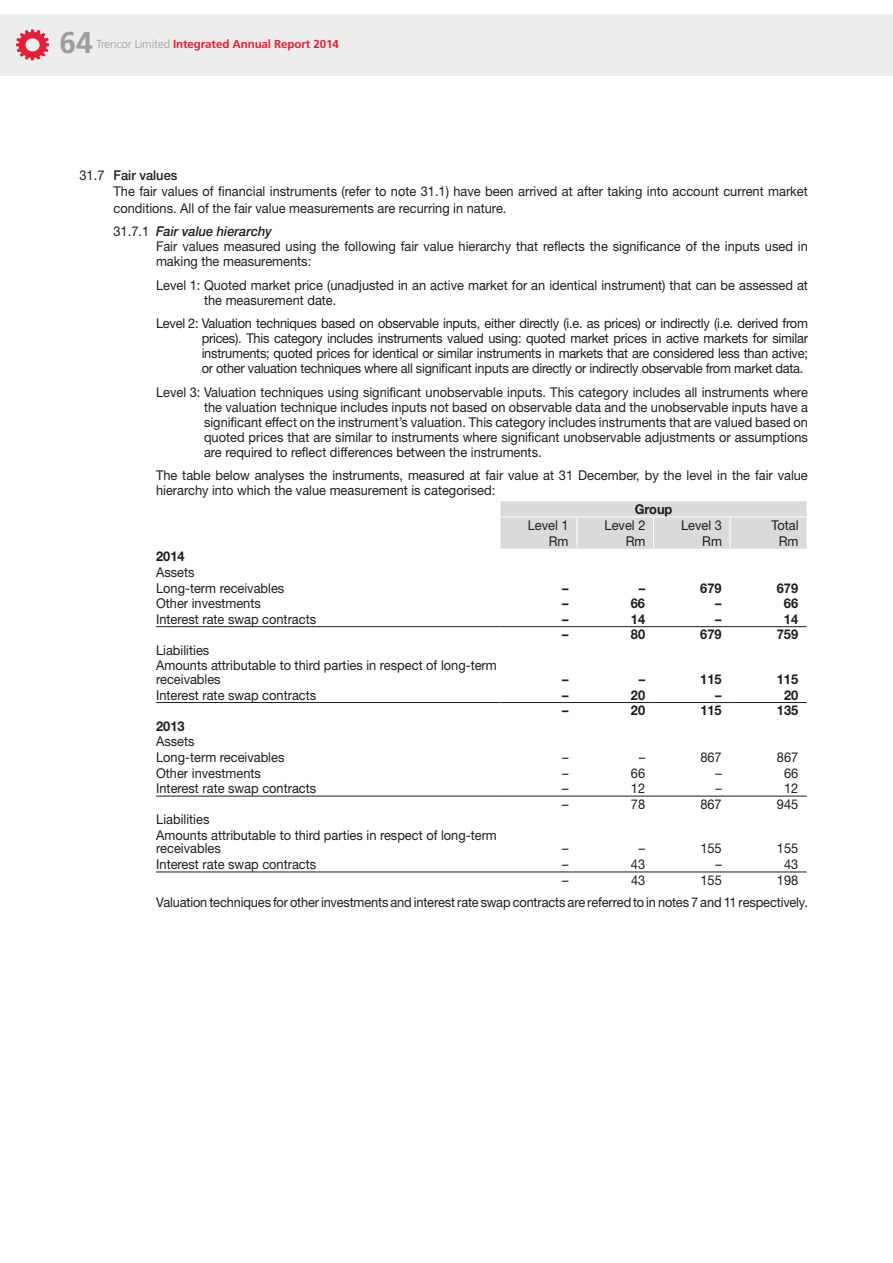
<style>
.page{position:relative;width:893px;height:1263px;background:#fff}
.page>*{position:absolute;margin:0;border:0;box-sizing:border-box;transform-origin:0 0}
.t1{font:700 30px "Frutiger LT Std";color:#9d9d9c}
.t2{font:13.5px/15px "Helvetica Neue LT Std";color:#1d1d1b;scale:.95 1}
.t3{font:700 13.5px "Helvetica Neue LT Std";color:#1d1d1b;scale:.95 1}
.t4{font:700 11.55px "Frutiger LT Std";letter-spacing:-.01em;color:#e42036}
.s1{font-weight:300;color:#9d9d9c}
.s2{font-weight:500}
.s3{font-weight:500;font-style:italic}
</style>
<div class="page">
<div style="left:0;top:14px;width:893px;height:62px;background:#ededed"></div>
<svg style="left:16px;top:29px;width:33px;height:31px"></svg>
<svg style="left:500px;top:501px;width:307px;height:48px;background:#dadada"></svg>
<hr style="left:500px;top:516px;width:77px;height:1px;background:#fff">
<hr style="left:577px;top:516px;width:77px;height:1px;background:#fff">
<hr style="left:577px;top:517px;width:1px;height:32px;background:#fff">
<hr style="left:654px;top:516px;width:76px;height:1px;background:#fff">
<hr style="left:653px;top:517px;width:1px;height:32px;background:#fff">
<hr style="left:730px;top:516px;width:77px;height:1px;background:#fff">
<hr style="left:730px;top:517px;width:1px;height:32px;background:#fff">
<hr style="left:156px;top:626px;width:344px;height:1px;background:#1d1d1b">
<hr style="left:500px;top:626px;width:77px;height:1px;background:#1d1d1b">
<hr style="left:577px;top:626px;width:77px;height:1px;background:#1d1d1b">
<hr style="left:654px;top:626px;width:76px;height:1px;background:#1d1d1b">
<hr style="left:730px;top:626px;width:77px;height:1px;background:#1d1d1b">
<hr style="left:156px;top:702px;width:344px;height:1px;background:#1d1d1b">
<hr style="left:500px;top:702px;width:77px;height:1px;background:#1d1d1b">
<hr style="left:577px;top:702px;width:77px;height:1px;background:#1d1d1b">
<hr style="left:654px;top:702px;width:76px;height:1px;background:#1d1d1b">
<hr style="left:730px;top:702px;width:77px;height:1px;background:#1d1d1b">
<hr style="left:156px;top:796px;width:344px;height:1px;background:#1d1d1b">
<hr style="left:500px;top:796px;width:77px;height:1px;background:#1d1d1b">
<hr style="left:577px;top:796px;width:77px;height:1px;background:#1d1d1b">
<hr style="left:654px;top:796px;width:76px;height:1px;background:#1d1d1b">
<hr style="left:730px;top:796px;width:77px;height:1px;background:#1d1d1b">
<hr style="left:156px;top:871px;width:344px;height:1px;background:#1d1d1b">
<hr style="left:500px;top:871px;width:77px;height:1px;background:#1d1d1b">
<hr style="left:577px;top:871px;width:77px;height:1px;background:#1d1d1b">
<hr style="left:654px;top:871px;width:76px;height:1px;background:#1d1d1b">
<hr style="left:730px;top:871px;width:77px;height:1px;background:#1d1d1b">
<h1 class="t1" style="left:60px;top:25px;width:35px">64</h1>
<p class="t4" style="left:96px;top:38px;width:244px"><span class="s1">Trencor Limited</span> Integrated Annual Report 2014</p>
<p class="t2" style="left:114px;top:166px;width:732px;line-height:16.5px;text-indent:-34px">31.7 <span class="s2">Fair values<br></span>The fair values of financial instruments (refer to note 31.1) have been arrived at after taking into account current market conditions. All of the fair value measurements are recurring in nature.</p>
<p class="t2" style="left:156px;top:224px;width:688px;text-indent:-43px">31.7.1 <span class="s3">Fair value hierarchy<br></span>Fair values measured using the following fair value hierarchy that reflects the significance of the inputs used in making the measurements:</p>
<p class="t2" style="left:204px;top:277px;width:637px;text-indent:-48px">Level 1: Quoted market price (unadjusted in an active market for an identical instrument) that can be assessed at the measurement date.</p>
<p class="t2" style="left:202px;top:316px;width:640px;text-align:justify;text-indent:-46px">Level 2: Valuation techniques based on observable inputs, either directly (i.e. as prices) or indirectly (i.e. derived from prices). This category includes instruments valued using: quoted market prices in active markets for similar instruments; quoted prices for identical or similar instruments in markets that are considered less than active; or other valuation techniques where all significant inputs are directly or indirectly observable from market data.</p>
<p class="t2" style="left:204px;top:384px;width:637px;text-align:justify;text-indent:-48px">Level 3: Valuation techniques using significant unobservable inputs. This category includes all instruments where the valuation technique includes inputs not based on observable data and the unobservable inputs have a significant effect on the instrument’s valuation. This category includes instruments that are valued based on quoted prices that are similar to instruments where significant unobservable adjustments or assumptions are required to reflect differences between the instruments.</p>
<p class="t2" style="left:156px;top:468px;width:688px">The table below analyses the instruments, measured at fair value at 31 December, by the level in the fair value hierarchy into which the value measurement is categorised:</p>
<p class="t3" style="left:635px;top:501px;width:41px">Group</p>
<p class="t2" style="left:528px;top:516px;width:45px;line-height:16.2px;text-align:right">Level 1<br>Rm</p>
<p class="t2" style="left:605px;top:516px;width:45px;line-height:16.2px;text-align:right">Level 2<br>Rm</p>
<p class="t2" style="left:681px;top:516px;width:45px;line-height:16.2px;text-align:right">Level 3<br>Rm</p>
<p class="t2" style="left:771px;top:516px;width:30px;line-height:16.2px;text-align:center">Total<br>Rm</p>
<p class="t3" style="left:156px;top:548px;width:32px">2014</p>
<p class="t2" style="left:156px;top:564px;width:137px;line-height:15.6px">Assets<br>Long-term receivables</p>
<p class="t3" style="left:562px;top:579px;width:8px">–</p>
<p class="t3" style="left:639px;top:579px;width:8px">–</p>
<p class="t3" style="left:700px;top:579px;width:24px">679</p>
<p class="t3" style="left:777px;top:579px;width:24px">679</p>
<p class="t2" style="left:156px;top:596px;width:112px">Other investments</p>
<p class="t3" style="left:562px;top:595px;width:8px">–</p>
<p class="t3" style="left:631px;top:595px;width:17px">66</p>
<p class="t3" style="left:715px;top:595px;width:8px">–</p>
<p class="t3" style="left:784px;top:595px;width:17px">66</p>
<p class="t2" style="left:156px;top:611px;width:170px">Interest rate swap contracts</p>
<p class="t3" style="left:562px;top:610px;width:8px">–</p>
<p class="t3" style="left:631px;top:610px;width:17px">14</p>
<p class="t3" style="left:715px;top:610px;width:8px">–</p>
<p class="t3" style="left:784px;top:610px;width:17px">14</p>
<p class="t3" style="left:562px;top:626px;width:8px">–</p>
<p class="t3" style="left:631px;top:626px;width:17px">80</p>
<p class="t3" style="left:700px;top:626px;width:24px">679</p>
<p class="t3" style="left:777px;top:626px;width:24px">759</p>
<p class="t2" style="left:156px;top:642px;width:360px;line-height:15.6px">Liabilities<br>Amounts attributable to third parties in respect of long-term</p>
<p class="t2" style="left:156px;top:671px;width:69px">receivables</p>
<p class="t3" style="left:562px;top:671px;width:8px">–</p>
<p class="t3" style="left:639px;top:671px;width:8px">–</p>
<p class="t3" style="left:700px;top:671px;width:24px">115</p>
<p class="t3" style="left:777px;top:671px;width:24px">115</p>
<p class="t2" style="left:156px;top:687px;width:170px">Interest rate swap contracts</p>
<p class="t3" style="left:562px;top:686px;width:8px">–</p>
<p class="t3" style="left:631px;top:686px;width:17px">20</p>
<p class="t3" style="left:715px;top:686px;width:8px">–</p>
<p class="t3" style="left:784px;top:686px;width:17px">20</p>
<p class="t3" style="left:562px;top:702px;width:8px">–</p>
<p class="t3" style="left:631px;top:702px;width:17px">20</p>
<p class="t3" style="left:700px;top:702px;width:24px">115</p>
<p class="t3" style="left:777px;top:702px;width:24px">135</p>
<p class="t3" style="left:156px;top:718px;width:32px">2013</p>
<p class="t2" style="left:156px;top:733px;width:137px;line-height:15.6px">Assets<br>Long-term receivables</p>
<p class="t2" style="left:562px;top:749px;width:8px">–</p>
<p class="t2" style="left:639px;top:749px;width:8px">–</p>
<p class="t2" style="left:700px;top:749px;width:24px">867</p>
<p class="t2" style="left:777px;top:749px;width:24px">867</p>
<p class="t2" style="left:156px;top:765px;width:112px">Other investments</p>
<p class="t2" style="left:562px;top:765px;width:8px">–</p>
<p class="t2" style="left:631px;top:765px;width:17px">66</p>
<p class="t2" style="left:715px;top:765px;width:8px">–</p>
<p class="t2" style="left:784px;top:765px;width:17px">66</p>
<p class="t2" style="left:156px;top:781px;width:170px">Interest rate swap contracts</p>
<p class="t2" style="left:562px;top:781px;width:8px">–</p>
<p class="t2" style="left:631px;top:781px;width:17px">12</p>
<p class="t2" style="left:715px;top:781px;width:8px">–</p>
<p class="t2" style="left:784px;top:781px;width:17px">12</p>
<p class="t2" style="left:562px;top:796px;width:8px">–</p>
<p class="t2" style="left:631px;top:796px;width:17px">78</p>
<p class="t2" style="left:700px;top:796px;width:24px">867</p>
<p class="t2" style="left:777px;top:796px;width:24px">945</p>
<p class="t2" style="left:156px;top:811px;width:360px;line-height:15.6px">Liabilities<br>Amounts attributable to third parties in respect of long-term</p>
<p class="t2" style="left:156px;top:841px;width:69px">receivables</p>
<p class="t2" style="left:562px;top:841px;width:8px">–</p>
<p class="t2" style="left:639px;top:841px;width:8px">–</p>
<p class="t2" style="left:700px;top:841px;width:24px">155</p>
<p class="t2" style="left:777px;top:841px;width:24px">155</p>
<p class="t2" style="left:156px;top:856px;width:170px">Interest rate swap contracts</p>
<p class="t2" style="left:562px;top:856px;width:8px">–</p>
<p class="t2" style="left:631px;top:856px;width:17px">43</p>
<p class="t2" style="left:715px;top:856px;width:8px">–</p>
<p class="t2" style="left:784px;top:856px;width:17px">43</p>
<p class="t2" style="left:562px;top:872px;width:8px">–</p>
<p class="t2" style="left:631px;top:872px;width:17px">43</p>
<p class="t2" style="left:700px;top:872px;width:24px">155</p>
<p class="t2" style="left:156px;top:868px;width:688px;line-height:22px;text-indent:621px">198<br>Valuation techniques for other investments and interest rate swap contracts are referred to in notes 7 and 11 respectively.</p>
</div>
